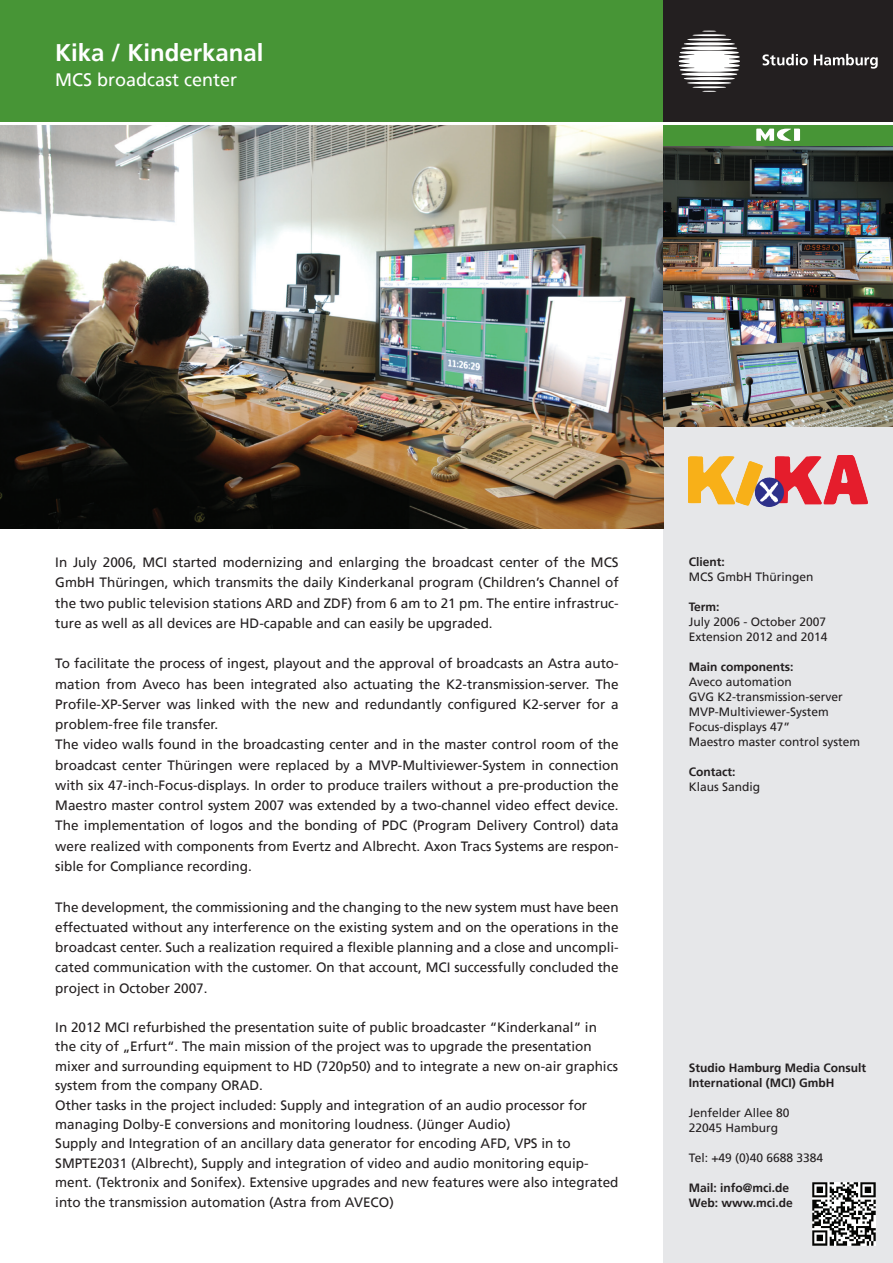
<style>
.page{position:relative;width:893px;height:1263px;background:#fff}
.page>*{position:absolute;margin:0;border:0;box-sizing:border-box;transform-origin:0 0}
.t1{font:700 24px "Frutiger";color:#fff}
.t2{font:18px "Frutiger";color:#fff}
.t3{font:13.5px/20.2px "Frutiger";color:#231f20;text-align:justify}
.t4{font:12px/15px "Frutiger";color:#231f20}
.t5{font:700 12px/15px "Frutiger";color:#231f20}
</style>
<div class="page">
<div style="left:663px;top:165px;width:230px;height:1098px;background:#e6e7e9"></div>
<div style="left:0;top:0;width:893px;height:122px;background:#479536"></div>
<img style="left:0;top:125px;width:663px;height:404px">
<img style="left:663px;top:145px;width:230px;height:281px">
<img style="left:689px;top:456px;width:178px;height:50px">
<div style="left:663px;top:0;width:230px;height:122px;background:#231f20"></div>
<svg style="left:679px;top:31px;width:61px;height:61px"></svg>
<svg style="left:762px;top:54px;width:46px;height:11px"></svg>
<svg style="left:814px;top:54px;width:64px;height:15px"></svg>
<div style="left:663px;top:124px;width:230px;height:21px;background:#479536"></div>
<svg style="left:756px;top:129px;width:44px;height:12px"></svg>
<img style="left:812px;top:1182px;width:64px;height:64px">
<h1 class="t1" style="left:55px;top:38px;width:210px">Kika / Kinderkanal</h1>
<h2 class="t2" style="left:55px;top:69px;width:184px">MCS broadcast center</h2>
<p class="t3" style="left:55px;top:552px;width:565px">In July 2006, MCI started modernizing and enlarging the broadcast center of the MCS GmbH Thüringen, which transmits the daily Kinderkanal program (Children’s Channel of the two public television stations ARD and ZDF) from 6 am to 21 pm. The entire infrastruc&shy;ture as well as all devices are HD-capable and can easily be upgraded.</p>
<p class="t3" style="left:55px;top:654px;width:565px;text-align:left">To facilitate the process of ingest, playout and the approval of broadcasts an Astra auto&shy;mation from Aveco has been integrated also actuating the K2-transmission-server. The Profile-XP-Server was linked with the new and redundantly configured K2-server for a problem-free file transfer.<br>The video walls found in the broadcasting center and in the master control room of the broadcast center Thüringen were replaced by a MVP-Multiviewer-System in connection with six 47-inch-Focus-displays. In order to produce trailers without a pre-production the Maestro master control system 2007 was extended by a two-channel video effect device.<br>The implementation of logos and the bonding of PDC (Program Delivery Control) data were realized with components from Evertz and Albrecht. Axon Tracs Systems are respon&shy;sible for Compliance recording.</p>
<p class="t3" style="left:55px;top:897px;width:565px">The development, the commissioning and the changing to the new system must have been effectuated without any interference on the existing system and on the operations in the broadcast center. Such a realization required a flexible planning and a close and uncompli&shy;cated communication with the customer. On that account, MCI successfully concluded the project in October 2007.</p>
<p class="t3" style="left:55px;top:1017px;width:565px;line-height:19.5px;text-align:left">In 2012 MCI refurbished the presentation suite of public broadcaster “Kinderkanal” in the city of „Erfurt“. The main mission of the project was to upgrade the presentation mixer and surrounding equipment to HD (720p50) and to integrate a new on-air graphics system from the company ORAD.<br>Other tasks in the project included: Supply and integration of an audio processor for managing Dolby-E conversions and monitoring loudness. (Jünger Audio)<br>Supply and Integration of an ancillary data generator for encoding AFD, VPS in to SMPTE2031 (Albrecht), Supply and integration of video and audio monitoring equip&shy;ment. (Tektronix and Sonifex). Extensive upgrades and new features were also integrated into the transmission automation (Astra from AVECO)</p>
<p class="t5" style="left:689px;top:554px;width:38px">Client:</p>
<p class="t4" style="left:689px;top:569px;width:126px">MCS GmbH Thüringen</p>
<p class="t5" style="left:689px;top:599px;width:32px">Term:</p>
<p class="t4" style="left:689px;top:614px;width:140px">July 2006 - October 2007<br>Extension 2012 and 2014</p>
<p class="t5" style="left:689px;top:659px;width:106px">Main components:</p>
<p class="t4" style="left:689px;top:674px;width:173px">Aveco automation<br>GVG K2-transmission-server<br>MVP-Multiviewer-System<br>Focus-displays 47”<br>Maestro master control system</p>
<p class="t5" style="left:689px;top:764px;width:48px">Contact:</p>
<p class="t4" style="left:689px;top:779px;width:73px">Klaus Sandig</p>
<p class="t5" style="left:689px;top:1060px;width:179px">Studio Hamburg Media Consult<br>International (MCI) GmbH</p>
<p class="t4" style="left:689px;top:1105px;width:102px">Jenfelder Allee 80<br>22045 Hamburg</p>
<p class="t4" style="left:689px;top:1150px;width:136px">Tel: +49 (0)40 6688 3384</p>
<p class="t5" style="left:689px;top:1180px;width:105px">Mail: info@mci.de<br>Web: www.mci.de</p>
</div>
